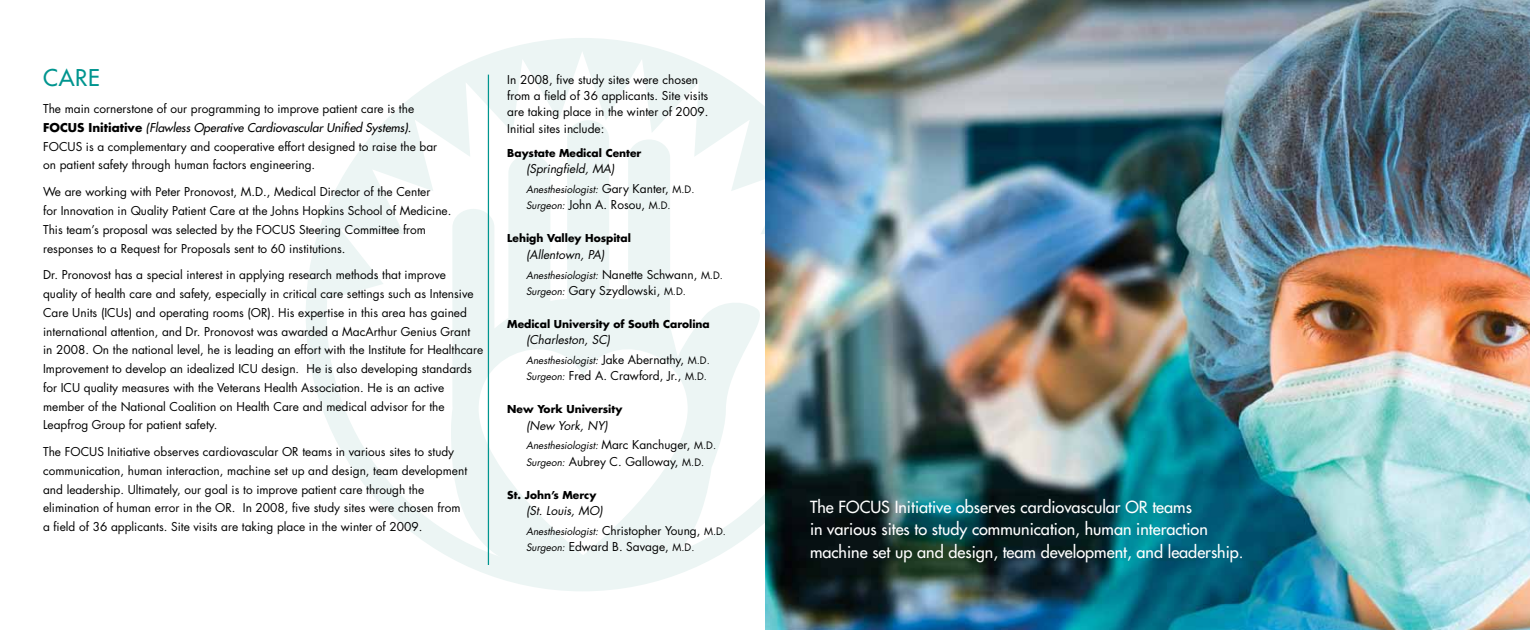
<style>
.page{position:relative;width:1530px;height:630px;background:#fff}
.page>*{position:absolute;margin:0;border:0;box-sizing:border-box;transform-origin:0 0}
.t1{font:22.5px "Futura";color:#00958f}
.t2{font:16.25px/22.5px "Futura";color:#fff}
.t3{font:11.88px/18.8px "Futura";color:#000}
.t4{font:italic 11.88px "Futura";color:#000}
.t5{font:700 10.62px "Futura";color:#000}
.t6{font:italic 10px "Futura";color:#000}
.s1{font-weight:700}
.s2{font-style:italic}
.s3{font-style:normal;font-size:11.88px}
.s4{font-style:normal}
.s5{font-style:italic;font-size:10px}
.s6{font-size:10px}
</style>
<div class="page">
<div style="left:306px;top:38px;width:553px;height:553px;border:21px solid #ecf5f4;border-radius:50%"></div>
<svg style="left:326px;top:51px;width:439px;height:314px"></svg>
<svg style="left:451px;top:120px;width:314px;height:455px;fill:#ecf5f4"></svg>
<svg style="left:479px;top:328px;width:209px;height:227px"></svg>
<img style="left:765px;top:0;width:765px;height:630px">
<hr style="left:488px;top:75px;width:1px;height:490px;background:#00958f">
<h1 class="t1" style="left:43px;top:63px;width:58px">CARE</h1>
<p class="t3" style="left:43px;top:99px;width:396px">The main cornerstone of our programming to improve patient care is the <span class="s1">FOCUS Initiative</span> <span class="s2">(Flawless Operative Cardiovascular Unified Systems).<br></span>FOCUS is a complementary and cooperative effort designed to raise the bar on patient safety through human factors engineering.</p>
<p class="t3" style="left:43px;top:182px;width:410px">We are working with Peter Pronovost, M.D., Medical Director of the Center<br>for Innovation in Quality Patient Care at the Johns Hopkins School of Medicine.<br>This team’s proposal was selected by the FOCUS Steering Committee from responses to a Request for Proposals sent to 60 institutions.</p>
<p class="t3" style="left:43px;top:265px;width:442px">Dr. Pronovost has a special interest in applying research methods that improve quality of health care and safety, especially in critical care settings such as Intensive Care Units (ICUs) and operating rooms (OR). His expertise in this area has gained international attention, and Dr. Pronovost was awarded a MacArthur Genius Grant<br>in 2008. On the national level, he is leading an effort with the Institute for Healthcare Improvement to develop an idealized ICU design. He is also developing standards for ICU quality measures with the Veterans Health Association. He is an active member of the National Coalition on Health Care and medical advisor for the Leapfrog Group for patient safety.</p>
<p class="t3" style="left:43px;top:442px;width:426px">The FOCUS Initiative observes cardiovascular OR teams in various sites to study communication, human interaction, machine set up and design, team development and leadership. Ultimately, our goal is to improve patient care through the elimination of human error in the OR. In 2008, five study sites were chosen from a field of 36 applicants. Site visits are taking place in the winter of 2009.</p>
<p class="t3" style="left:507px;top:71px;width:203px;line-height:16.2px">In 2008, five study sites were chosen from a field of 36 applicants. Site visits are taking place in the winter of 2009.<br>Initial sites include:</p>
<p class="t5" style="left:507px;top:146px;width:136px">Baystate Medical Center</p>
<p class="t4" style="left:526px;top:161px;width:90px">(Springfield, MA)</p>
<p class="t6" style="left:526px;top:183px;width:170px">Anesthesiologist: <span class="s3">Gary Kanter,</span> <span class="s4">M.D.</span></p>
<p class="t3" style="left:526px;top:195px;width:146px"><span class="s5">Surgeon:</span> John A. Rosou, <span class="s6">M.D.</span></p>
<p class="t5" style="left:507px;top:231px;width:125px">Lehigh Valley Hospital</p>
<p class="t4" style="left:526px;top:246px;width:80px">(Allentown, PA)</p>
<p class="t6" style="left:526px;top:268px;width:198px">Anesthesiologist: <span class="s3">Nanette Schwann,</span> <span class="s4">M.D.</span></p>
<p class="t3" style="left:526px;top:281px;width:161px"><span class="s5">Surgeon:</span> Gary Szydlowski, <span class="s6">M.D.</span></p>
<p class="t5" style="left:507px;top:317px;width:204px">Medical University of South Carolina</p>
<p class="t4" style="left:526px;top:332px;width:86px">(Charleston, SC)</p>
<p class="t6" style="left:526px;top:353px;width:185px">Anesthesiologist: <span class="s3">Jake Abernathy,</span> <span class="s4">M.D.</span></p>
<p class="t3" style="left:526px;top:366px;width:182px"><span class="s5">Surgeon:</span> Fred A. Crawford, Jr., <span class="s6">M.D.</span></p>
<p class="t5" style="left:507px;top:402px;width:117px">New York University</p>
<p class="t4" style="left:526px;top:417px;width:83px">(New York, NY)</p>
<p class="t6" style="left:526px;top:439px;width:192px">Anesthesiologist: <span class="s3">Marc Kanchuger,</span> <span class="s4">M.D.</span></p>
<p class="t3" style="left:526px;top:452px;width:180px"><span class="s5">Surgeon:</span> Aubrey C. Galloway, <span class="s6">M.D.</span></p>
<p class="t5" style="left:507px;top:487px;width:91px">St. John’s Mercy</p>
<p class="t4" style="left:526px;top:503px;width:78px">(St. Louis, MO)</p>
<p class="t6" style="left:526px;top:524px;width:202px">Anesthesiologist: <span class="s3">Christopher Young,</span> <span class="s4">M.D.</span></p>
<p class="t3" style="left:526px;top:537px;width:170px"><span class="s5">Surgeon:</span> Edward B. Savage, <span class="s6">M.D.</span></p>
<h2 class="t2" style="left:810px;top:496px;width:435px">The FOCUS Initiative observes cardiovascular OR teams<br>in various sites to study communication, human interaction machine set up and design, team development, and leadership.</h2>
</div>
